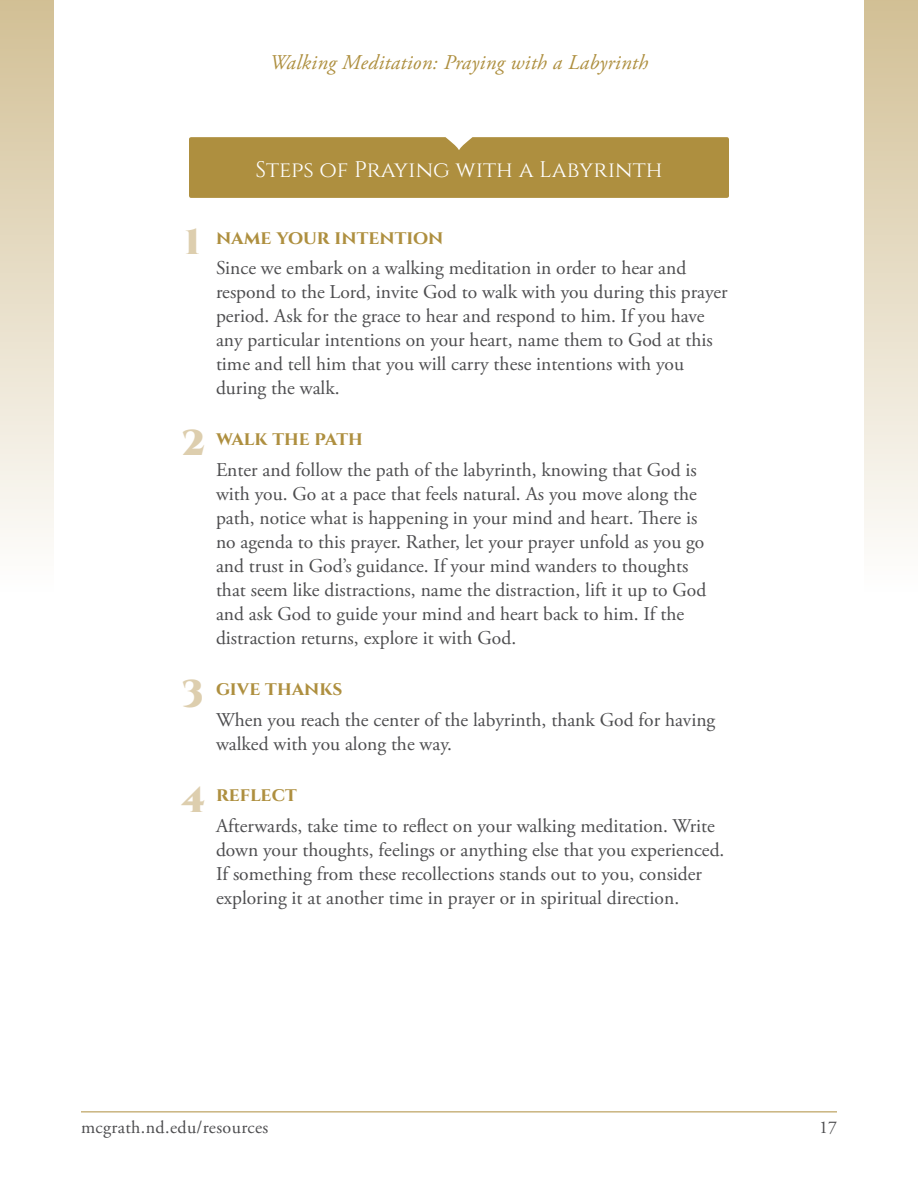
<style>
.page{position:relative;width:918px;height:1188px;background:#fff}
.page>*{position:absolute;margin:0;border:0;box-sizing:border-box;transform-origin:0 0}
.t1{font:900 36px "Cinzel";color:#ddceae}
.t2{font:22.5px "Cinzel";color:#fff}
.t3{font:italic 21px "Adobe Garamond Pro";letter-spacing:.015em;color:#ae8f3f}
.t4{font:19.5px/24px "Adobe Garamond Pro";color:#4d4d4f}
.t5{font:700 19.5px "Cinzel";color:#ae8f3f}
.t6{font:18px "Adobe Garamond Pro";letter-spacing:.02em;color:#4d4d4f}
</style>
<div class="page">
<div style="left:0;top:0;width:918px;height:594px;background:linear-gradient(to bottom,#d2bf95,#fefefe)"></div>
<div style="left:54px;top:0;width:810px;height:1188px;background:#fff"></div>
<hr style="left:81px;top:1112px;width:756px;height:1px;background:#ae8f3f">
<div style="left:189px;top:137px;width:540px;height:61px;background:#ae8f3f;border-radius:2px"></div>
<svg style="left:446px;top:137px;width:27px;height:13px"></svg>
<p class="t3" style="left:270px;top:50px;width:380px">Walking Meditation: Praying with a Labyrinth</p>
<p class="t2" style="left:255px;top:156px;width:409px">Steps of Praying with a Labyrinth</p>
<h1 class="t1" style="left:185px;top:219px;width:17px">1</h1>
<h1 class="t1" style="left:182px;top:420px;width:25px">2</h1>
<h1 class="t1" style="left:182px;top:670px;width:23px">3</h1>
<h1 class="t1" style="left:182px;top:777px;width:25px">4</h1>
<p class="t5" style="left:216px;top:225px;width:229px">NAME YOUR INTENTION</p>
<p class="t4" style="left:216px;top:257px;width:513px">Since we embark on a walking meditation in order to hear and respond to the Lord, invite God to walk with you during this prayer period. Ask for the grace to hear and respond to him. If you have any particular intentions on your heart, name them to God at this time and tell him that you will carry these intentions with you during the walk.</p>
<p class="t5" style="left:216px;top:427px;width:148px">WALK THE PATH</p>
<p class="t4" style="left:216px;top:459px;width:492px">Enter and follow the path of the labyrinth, knowing that God is with you. Go at a pace that feels natural. As you move along the path, notice what is happening in your mind and heart. There is no agenda to this prayer. Rather, let your prayer unfold as you go and trust in God’s guidance. If your mind wanders to thoughts that seem like distractions, name the distraction, lift it up to God and ask God to guide your mind and heart back to him. If the distraction returns, explore it with God.</p>
<p class="t5" style="left:216px;top:677px;width:128px">GIVE THANKS</p>
<p class="t4" style="left:216px;top:708px;width:501px">When you reach the center of the labyrinth, thank God for having walked with you along the way.</p>
<p class="t5" style="left:216px;top:783px;width:82px">REFLECT</p>
<p class="t4" style="left:216px;top:814px;width:510px">Afterwards, take time to reflect on your walking meditation. Write down your thoughts, feelings or anything else that you experienced.<br>If something from these recollections stands out to you, consider exploring it at another time in prayer or in spiritual direction.</p>
<p class="t6" style="left:81px;top:1117px;width:189px">mcgrath.nd.edu/resources</p>
<p class="t6" style="left:819px;top:1117px;width:19px">17</p>
</div>
